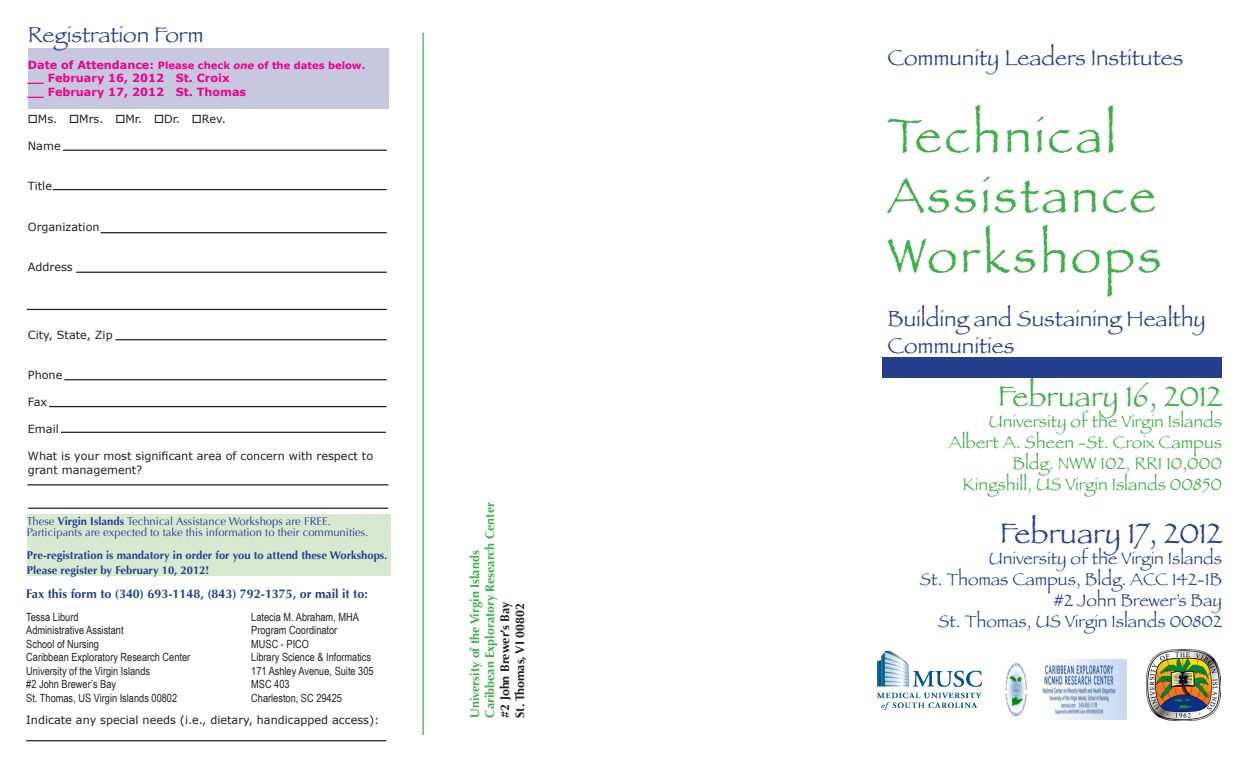
<style>
.page{position:relative;width:1260px;height:765px;background:#fff}
.page>*{position:absolute;margin:0;border:0;box-sizing:border-box;transform-origin:0 0}
.t1{font:50px/60px "Papyrus";letter-spacing:.06em;color:#40ae49}
.t2{font:30px "Papyrus";color:#253f8e}
.t3{font:30px "Papyrus";color:#40ae49}
.t4{font:22.5px/27px "Papyrus";color:#253f8e}
.t5{font:17.5px "Papyrus";color:#40ae49}
.t6{font:17.5px "Papyrus";color:#253f8e}
.t7{font:700 12.5px "Optima";color:#40ae49}
.t8{font:700 12.5px "Optima";color:#253f8e}
.t9{font:700 12.5px "Optima";color:#231f20}
.t10{font:11.25px "Arial Narrow";color:#231f20}
.t11{font:11.25px/13.5px "Verdana";color:#231f20}
.t12{font:11.25px "Optima";color:#253f8e}
.t13{font:700 11.25px/15px "Optima";color:#253f8e}
.t14{font:700 11.25px "Verdana";color:#ed028c}
.t15{font:700 10px "Verdana";color:#ed028c}
.s1{font-size:11.25px}
.s2{font-style:italic}
.s3{font-weight:700}
</style>
<div class="page">
<div style="left:882px;top:357px;width:340px;height:21px;background:#253f8e"></div>
<div style="left:27px;top:515px;width:364px;height:61px;background:#d8e9d2"></div>
<hr style="left:26px;top:740px;width:360px;height:1px;background:#231f20">
<hr style="left:422px;top:32px;width:2px;height:703px;background:#40ae49">
<div style="left:28px;top:49px;width:360px;height:60px;background:#c7c7e0"></div>
<hr style="left:63px;top:150px;width:324px;height:1px;background:#231f20">
<hr style="left:53px;top:189px;width:334px;height:1px;background:#231f20">
<hr style="left:101px;top:232px;width:286px;height:1px;background:#231f20">
<hr style="left:76px;top:272px;width:311px;height:1px;background:#231f20">
<hr style="left:27px;top:309px;width:360px;height:1px;background:#231f20">
<hr style="left:115px;top:339px;width:272px;height:1px;background:#231f20">
<hr style="left:64px;top:379px;width:323px;height:1px;background:#231f20">
<hr style="left:49px;top:406px;width:338px;height:1px;background:#231f20">
<hr style="left:61px;top:432px;width:325px;height:1px;background:#231f20">
<hr style="left:27px;top:484px;width:361px;height:1px;background:#231f20">
<hr style="left:28px;top:508px;width:360px;height:1px;background:#231f20">
<img style="left:878px;top:651px;width:104px;height:59px">
<img style="left:1005px;top:659px;width:122px;height:61px">
<img style="left:1146px;top:649px;width:75px;height:72px">
<p class="t4" style="left:28px;top:20px;width:177px">Registration Form</p>
<p class="t15" style="left:28px;top:58px;width:339px"><span class="s1">Date of Attendance:</span> Please check <span class="s2">one</span> of the dates below.</p>
<p class="t14" style="left:28px;top:70px;width:203px">__ February 16, 2012 St. Croix</p>
<p class="t14" style="left:28px;top:84px;width:220px">__ February 17, 2012 St. Thomas</p>
<p class="t11" style="left:28px;top:112px;width:200px">□Ms. □Mrs. □Mr. □Dr. □Rev.</p>
<p class="t11" style="left:28px;top:139px;width:34px">Name</p>
<p class="t11" style="left:28px;top:179px;width:26px">Title</p>
<p class="t11" style="left:28px;top:220px;width:73px">Organization</p>
<p class="t11" style="left:28px;top:260px;width:46px">Address</p>
<p class="t11" style="left:28px;top:328px;width:86px">City, State, Zip</p>
<p class="t11" style="left:28px;top:368px;width:36px">Phone</p>
<p class="t11" style="left:28px;top:395px;width:21px">Fax</p>
<p class="t11" style="left:28px;top:422px;width:32px">Email</p>
<p class="t11" style="left:28px;top:449px;width:347px">What is your most significant area of concern with respect to grant management?</p>
<p class="t12" style="left:27px;top:515px;width:306px">These <span class="s3">Virgin Islands</span> Technical Assistance Workshops are FREE.</p>
<p class="t12" style="left:27px;top:526px;width:343px">Participants are expected to take this information to their communities.</p>
<p class="t13" style="left:27px;top:548px;width:362px">Pre-registration is mandatory in order for you to attend these Workshops.<br>Please register by February 10, 2012!</p>
<p class="t8" style="left:26px;top:587px;width:343px">Fax this form to (340) 693-1148, (843) 792-1375, or mail it to:</p>
<p class="t10" style="left:26px;top:608px;width:54px">Tessa Liburd</p>
<p class="t10" style="left:251px;top:608px;width:109px">Latecia M. Abraham, MHA</p>
<p class="t10" style="left:26px;top:622px;width:99px">Administrative Assistant</p>
<p class="t10" style="left:251px;top:622px;width:88px">Program Coordinator</p>
<p class="t10" style="left:26px;top:635px;width:74px">School of Nursing</p>
<p class="t10" style="left:251px;top:635px;width:59px">MUSC - PICO</p>
<p class="t10" style="left:26px;top:649px;width:166px">Caribbean Exploratory Research Center</p>
<p class="t10" style="left:251px;top:649px;width:121px">Library Science &amp; Informatics</p>
<p class="t10" style="left:26px;top:662px;width:125px">University of the Virgin Islands</p>
<p class="t10" style="left:251px;top:662px;width:124px">171 Ashley Avenue, Suite 305</p>
<p class="t10" style="left:26px;top:676px;width:91px">#2 John Brewer’s Bay</p>
<p class="t10" style="left:251px;top:676px;width:40px">MSC 403</p>
<p class="t10" style="left:26px;top:689px;width:152px">St. Thomas, US Virgin Islands 00802</p>
<p class="t10" style="left:251px;top:689px;width:92px">Charleston, SC 29425</p>
<p class="t11" style="left:26px;top:713px;width:355px">Indicate any special needs (i.e., dietary, handicapped access):</p>
<p class="t7" style="left:482px;top:718px;width:217px;rotate:-90deg">Caribbean Exploratory Research Center</p>
<p class="t7" style="left:467px;top:718px;width:169px;rotate:-90deg">University of the Virgin Islands</p>
<p class="t9" style="left:497px;top:718px;width:117px;rotate:-90deg">#2 John Brewer’s Bay</p>
<p class="t9" style="left:512px;top:718px;width:116px;rotate:-90deg">St. Thomas, VI 00802</p>
<p class="t4" style="left:887px;top:43px;width:297px">Community Leaders Institutes</p>
<p class="t1" style="left:887px;top:104px;width:275px">Technical<br>Assistance<br>Workshops</p>
<p class="t4" style="left:887px;top:304px;width:320px">Building and Sustaining Healthy<br>Communities</p>
<p class="t3" style="left:998px;top:378px;width:226px">February 16, 2012</p>
<p class="t5" style="left:989px;top:410px;width:235px">University of the Virgin Islands</p>
<p class="t5" style="left:949px;top:431px;width:275px">Albert A. Sheen -St. Croix Campus</p>
<p class="t5" style="left:1012px;top:452px;width:211px">Bldg. NWW 102, RR1 10,000</p>
<p class="t5" style="left:962px;top:473px;width:261px">Kingshill, US Virgin Islands 00850</p>
<p class="t2" style="left:1000px;top:515px;width:224px">February 17, 2012</p>
<p class="t6" style="left:989px;top:548px;width:235px">University of the Virgin Islands</p>
<p class="t6" style="left:920px;top:569px;width:304px">St. Thomas Campus, Bldg. ACC 142-1B</p>
<p class="t6" style="left:1053px;top:590px;width:170px">#2 John Brewer’s Bay</p>
<p class="t6" style="left:938px;top:611px;width:285px">St. Thomas, US Virgin Islands 00802</p>
</div>
